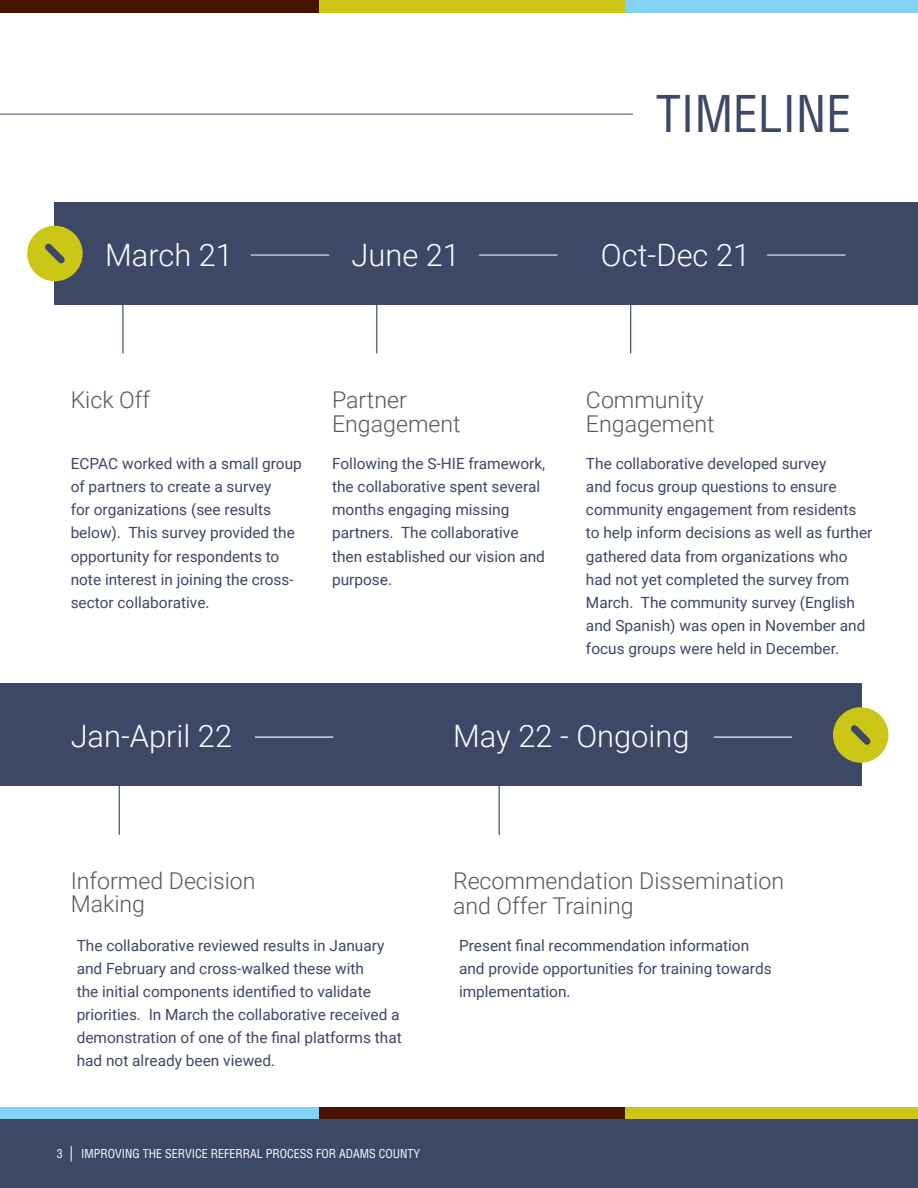
<style>
.page{position:relative;width:918px;height:1188px;background:#fff}
.page>*{position:absolute;margin:0;border:0;box-sizing:border-box;transform-origin:0 0}
.t1{font:condensed 49.35px "Helvetica LT Std";color:#3d4766}
.t2{font:300 30.9px "Roboto";color:#fff}
.t3{font:300 23.1px/24.6px "Roboto";color:#57585a}
.t4{font:15.45px/23.1px "Roboto";color:#3d4766}
.t5{font:condensed 12px "Helvetica LT Std";color:#fff}
</style>
<div class="page">
<div style="left:0;top:1107px;width:918px;height:81px;background:#3d4766"></div>
<svg style="left:71px;top:1146px;width:1px;height:16px"></svg>
<div style="left:0;top:1107px;width:319px;height:11px;background:#81d2f5"></div>
<div style="left:319px;top:1107px;width:306px;height:11px;background:#471400"></div>
<div style="left:625px;top:1107px;width:293px;height:11px;background:#ccc716"></div>
<div style="left:0;top:0;width:319px;height:13px;background:#471400"></div>
<div style="left:319px;top:0;width:306px;height:13px;background:#ccc716"></div>
<div style="left:625px;top:0;width:293px;height:13px;background:#81d2f5"></div>
<div style="left:0;top:684px;width:861px;height:102px;background:#3d4766"></div>
<div style="left:55px;top:202px;width:863px;height:103px;background:#3d4766"></div>
<hr style="left:122px;top:295px;width:1px;height:58px;background:#3d4766">
<hr style="left:376px;top:295px;width:1px;height:58px;background:#3d4766">
<hr style="left:630px;top:295px;width:1px;height:58px;background:#3d4766">
<hr style="left:255px;top:737px;width:78px;height:1px;background:#fff">
<hr style="left:119px;top:776px;width:1px;height:59px;background:#3d4766">
<hr style="left:499px;top:776px;width:1px;height:59px;background:#3d4766">
<hr style="left:251px;top:255px;width:78px;height:1px;background:#fff">
<hr style="left:767px;top:255px;width:79px;height:1px;background:#fff">
<hr style="left:479px;top:255px;width:79px;height:1px;background:#fff">
<hr style="left:714px;top:737px;width:78px;height:1px;background:#fff">
<hr style="left:0;top:114px;width:633px;height:1px;background:#3d4766">
<div style="left:27px;top:226px;width:56px;height:55px;background:#ccc716;border-radius:50%"></div>
<svg style="left:45px;top:243px;width:20px;height:21px"></svg>
<div style="left:833px;top:707px;width:55px;height:56px;background:#ccc716;border-radius:50%"></div>
<svg style="left:851px;top:725px;width:20px;height:20px"></svg>
<p class="t1" style="left:656px;top:83px;width:196px">TIMELINE</p>
<p class="t2" style="left:105px;top:233px;width:129px">March 21</p>
<p class="t2" style="left:352px;top:233px;width:110px">June 21</p>
<p class="t2" style="left:601px;top:233px;width:151px">Oct-Dec 21</p>
<p class="t3" style="left:71px;top:386px;width:81px">Kick Off</p>
<p class="t4" style="left:71px;top:451px;width:233px">ECPAC worked with a small group of partners to create a survey<br>for organizations (see results below). This survey provided the opportunity for respondents to note interest in joining the cross&shy;sector collaborative.</p>
<p class="t3" style="left:332px;top:386px;width:130px">Partner<br>Engagement</p>
<p class="t4" style="left:332px;top:451px;width:215px">Following the S-HIE framework, the collaborative spent several months engaging missing partners. The collaborative then established our vision and purpose.</p>
<p class="t3" style="left:586px;top:386px;width:130px">Community<br>Engagement</p>
<p class="t4" style="left:586px;top:451px;width:288px">The collaborative developed survey<br>and focus group questions to ensure community engagement from residents to help inform decisions as well as further gathered data from organizations who had not yet completed the survey from March. The community survey (English and Spanish) was open in November and focus groups were held in December.</p>
<p class="t2" style="left:71px;top:715px;width:163px">Jan-April 22</p>
<p class="t2" style="left:453px;top:715px;width:238px">May 22 - Ongoing</p>
<p class="t3" style="left:71px;top:869px;width:186px;line-height:23.1px">Informed Decision<br>Making</p>
<p class="t4" style="left:77px;top:933px;width:327px">The collaborative reviewed results in January and February and cross-walked these with<br>the initial components identified to validate priorities. In March the collaborative received a demonstration of one of the final platforms that had not already been viewed.</p>
<p class="t5" style="left:57px;top:1146px;width:7px">3</p>
<p class="t5" style="left:81px;top:1146px;width:341px">IMPROVING THE SERVICE REFERRAL PROCESS FOR ADAMS COUNTY</p>
<p class="t3" style="left:453px;top:868px;width:333px">Recommendation Dissemination and Offer Training</p>
<p class="t4" style="left:459px;top:933px;width:314px">Present final recommendation information and provide opportunities for training towards implementation.</p>
</div>
